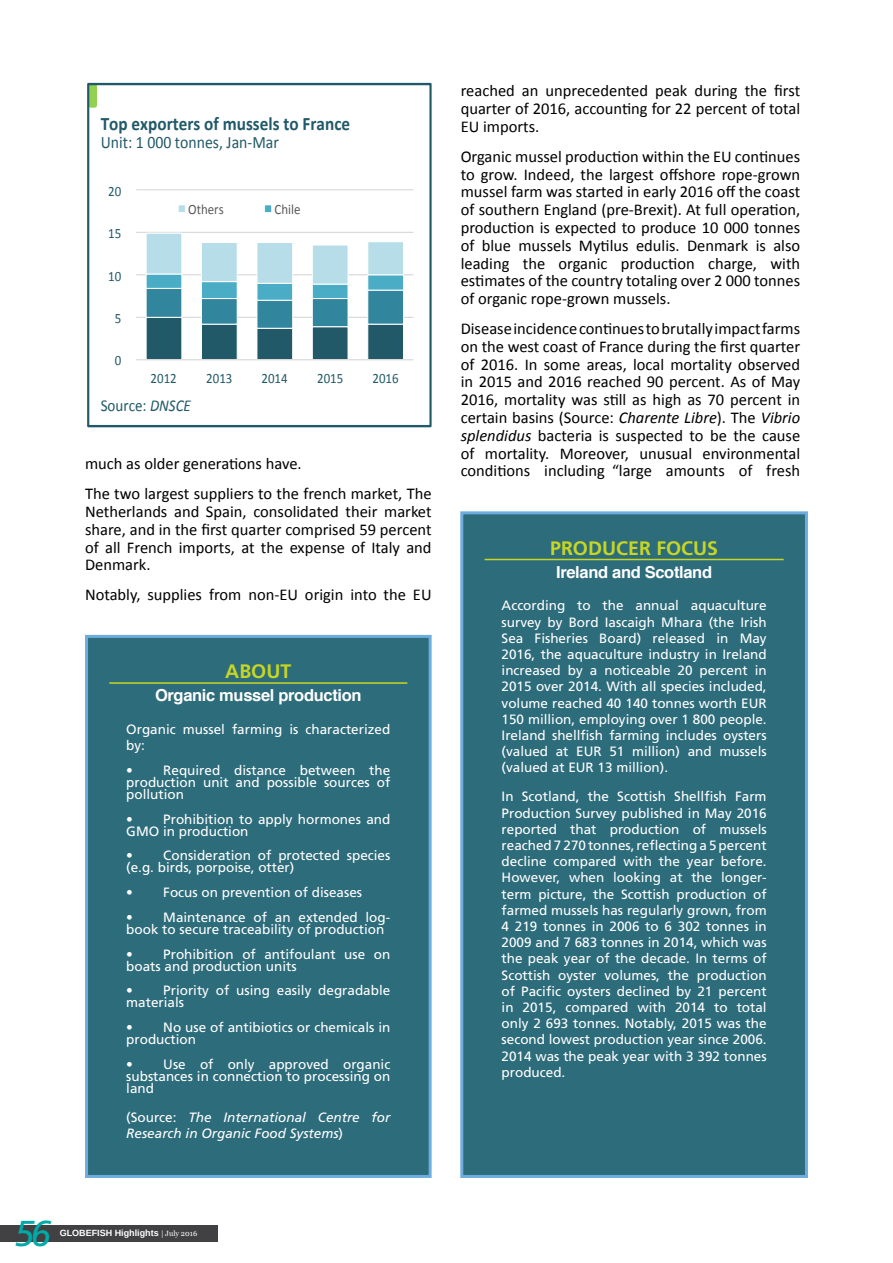
<style>
.page{position:relative;width:893px;height:1263px;background:#fff}
.page>*{position:absolute;margin:0;border:0;box-sizing:border-box;transform-origin:0 0}
.t1{font:italic 36px "Frutiger LT Std";color:#00aaa6}
.t2{font:700 19.5px "Frutiger LT Std";color:#c7d624}
.t3{font:700 19.05px "Calibri";color:#215968;scale:.91 1}
.t4{font:17.4px "Calibri";color:#215968;scale:.91 1}
.t5{font:16.65px "Calibri";color:#215968;scale:.91 1}
.t6{font:16.5px/17.9px "Calibri";color:#000;text-align:justify}
.t7{font:700 16.5px "Helvetica";letter-spacing:-.02em;color:#fff}
.t8{font:14.25px "Calibri";color:#215968;scale:.91 1}
.t9{font:14.25px "Calibri";color:#595959;scale:.91 1}
.t10{font:13.5px/16.2px "Frutiger LT Std";color:#fff}
.t11{font:italic 13.5px/16.2px "Frutiger LT Std";color:#fff}
.t12{font:700 9px "Arimo";color:#fff}
.s1{font-style:italic}
.s2{font-style:normal}
.s3{font-family:"Minion Pro";font-weight:400;font-size:7.5px}
.s4{font-family:"Georgia";font-weight:400;font-size:7.5px}
</style>
<div class="page">
<div style="left:0;top:1225px;width:218px;height:17px;background:#414042"></div>
<div style="left:87px;top:636px;width:343px;height:540px;background:#2d6c7b"></div>
<hr style="left:109px;top:682px;width:298px;height:2px;background:#c7d624">
<div style="left:85px;top:635px;width:347px;height:543px;border:3px solid #6dacde"></div>
<hr style="left:136px;top:317px;width:277px;height:1px;background:#d9d9d9">
<hr style="left:136px;top:274px;width:277px;height:1px;background:#d9d9d9">
<hr style="left:136px;top:232px;width:277px;height:1px;background:#d9d9d9">
<hr style="left:136px;top:189px;width:277px;height:1px;background:#d9d9d9">
<svg style="left:146px;top:233px;width:258px;height:126px"></svg>
<hr style="left:136px;top:359px;width:277px;height:1px;background:#d9d9d9">
<div style="left:178px;top:205px;width:7px;height:8px;background:#b7dee8"></div>
<div style="left:178px;top:205px;width:7px;height:8px;border:1px solid #fff"></div>
<div style="left:265px;top:205px;width:7px;height:8px;background:#4bacc6"></div>
<div style="left:264px;top:205px;width:8px;height:8px;border:1px solid #fff"></div>
<div style="left:88px;top:84px;width:9px;height:24px;border:5px solid #92d050"></div>
<div style="left:87px;top:83px;width:345px;height:344px;border:2px solid #215968"></div>
<div style="left:462px;top:513px;width:344px;height:663px;background:#2d6c7b"></div>
<hr style="left:485px;top:559px;width:299px;height:1px;background:#c7d624">
<div style="left:460px;top:511px;width:348px;height:667px;border:3px solid #6dacde"></div>
<h3 class="t3" style="left:101px;top:111px;width:276px">Top exporters of mussels to France</h3>
<p class="t4" style="left:101px;top:131px;width:197px">Unit: 1 000 tonnes, Jan--‐Mar</p>
<p class="t8" style="left:108px;top:182px;width:16px">20</p>
<p class="t8" style="left:108px;top:224px;width:16px">15</p>
<p class="t8" style="left:108px;top:267px;width:16px">10</p>
<p class="t8" style="left:115px;top:309px;width:9px">5</p>
<p class="t8" style="left:115px;top:352px;width:9px">0</p>
<p class="t9" style="left:188px;top:200px;width:41px">Others</p>
<p class="t9" style="left:274px;top:200px;width:30px">Chile</p>
<p class="t8" style="left:151px;top:369px;width:30px">2012</p>
<p class="t8" style="left:206px;top:369px;width:30px">2013</p>
<p class="t8" style="left:261px;top:369px;width:30px">2014</p>
<p class="t8" style="left:317px;top:369px;width:30px">2015</p>
<p class="t8" style="left:373px;top:369px;width:30px">2016</p>
<p class="t5" style="left:101px;top:394px;width:101px">Source: <span class="s1">DNSCE</span></p>
<p class="t6" style="left:85px;top:449px;width:348px;line-height:29.8px">much as older generations have.<br>The two largest suppliers to the french market, The</p>
<p class="t6" style="left:85px;top:503px;width:348px">Netherlands and Spain, consolidated their market share, and in the first quarter comprised 59 percent of all French imports, at the expense of Italy and Denmark.</p>
<p class="t6" style="left:85px;top:586px;width:348px">Notably, supplies from non-EU origin into the EU</p>
<h2 class="t2" style="left:225px;top:660px;width:68px">ABOUT</h2>
<p class="t7" style="left:155px;top:682px;width:208px">Organic mussel production</p>
<p class="t10" style="left:126px;top:721px;width:266px">Organic mussel farming is characterized by:</p>
<p class="t10" style="left:126px;top:764px;width:265px;line-height:12px;text-align:justify">• Required distance between the production unit and possible sources of pollution</p>
<p class="t10" style="left:126px;top:813px;width:266px;line-height:12px">• Prohibition to apply hormones and<br>GMO in production</p>
<p class="t10" style="left:126px;top:850px;width:266px;line-height:12px">• Consideration of protected species (e.g. birds, porpoise, otter)</p>
<p class="t10" style="left:126px;top:884px;width:237px">• Focus on prevention of diseases</p>
<p class="t10" style="left:126px;top:911px;width:265px;line-height:12px">• Maintenance of an extended log&shy;book to secure traceability of production</p>
<p class="t10" style="left:126px;top:948px;width:266px;line-height:12px">• Prohibition of antifoulant use on boats and production units</p>
<p class="t10" style="left:126px;top:985px;width:265px;line-height:12px">• Priority of using easily degradable materials</p>
<p class="t10" style="left:126px;top:1021px;width:265px;line-height:12px">• No use of antibiotics or chemicals in production</p>
<p class="t10" style="left:126px;top:1058px;width:266px;line-height:12px;text-align:justify">• Use of only approved organic substances in connection to processing on land</p>
<p class="t11" style="left:126px;top:1109px;width:265px"><span class="s2">(Source:</span> The International Centre for<br>Research in Organic Food Systems<span class="s2">)</span></p>
<p class="t6" style="left:461px;top:82px;width:341px">reached an unprecedented peak during the first quarter of 2016, accounting for 22 percent of total EU imports.</p>
<p class="t6" style="left:461px;top:147px;width:341px">Organic mussel production within the EU continues to grow. Indeed, the largest offshore rope-grown mussel farm was started in early 2016 off the coast of southern England (pre-Brexit). At full operation, production is expected to produce 10 000 tonnes of blue mussels Mytilus edulis. Denmark is also leading the organic production charge, with estimates of the country totaling over 2 000 tonnes of organic rope-grown mussels.</p>
<p class="t6" style="left:461px;top:320px;width:341px">Disease incidence continues to brutally impact farms on the west coast of France during the first quarter of 2016. In some areas, local mortality observed in 2015 and 2016 reached 90 percent. As of May 2016, mortality was still as high as 70 percent in certain basins (Source: <span class="s1">Charente Libre</span>). The <span class="s1">Vibrio splendidus</span> bacteria is suspected to be the cause of mortality. Moreover, unusual environmental conditions including “large amounts of fresh</p>
<h2 class="t2" style="left:550px;top:536px;width:169px">PRODUCER FOCUS</h2>
<p class="t7" style="left:556px;top:558px;width:158px">Ireland and Scotland</p>
<p class="t10" style="left:502px;top:598px;width:267px;text-align:justify">According to the annual aquaculture survey by Bord Iascaigh Mhara (the Irish Sea Fisheries Board) released in May 2016, the aquaculture industry in Ireland increased by a noticeable 20 percent in 2015 over 2014. With all species included, volume reached 40 140 tonnes worth EUR 150 million, employing over 1 800 people.<br>Ireland shellfish farming includes oysters (valued at EUR 51 million) and mussels (valued at EUR 13 million).</p>
<p class="t10" style="left:502px;top:788px;width:267px;text-align:justify">In Scotland, the Scottish Shellfish Farm Production Survey published in May 2016 reported that production of mussels reached 7 270 tonnes, reflecting a 5 percent decline compared with the year before.<br>However, when looking at the longer&shy;term picture, the Scottish production of farmed mussels has regularly grown, from 4 219 tonnes in 2006 to 6 302 tonnes in 2009 and 7 683 tonnes in 2014, which was the peak year of the decade. In terms of Scottish oyster volumes, the production of Pacific oysters declined by 21 percent in 2015, compared with 2014 to total only 2 693 tonnes. Notably, 2015 was the second lowest production year since 2006.<br>2014 was the peak year with 3 392 tonnes produced.</p>
<h1 class="t1" style="left:15px;top:1212px;width:38px">56</h1>
<p class="t12" style="left:60px;top:1227px;width:139px">GLOBEFISH Highlights <span class="s3">|</span> <span class="s4">July 2016</span></p>
</div>
